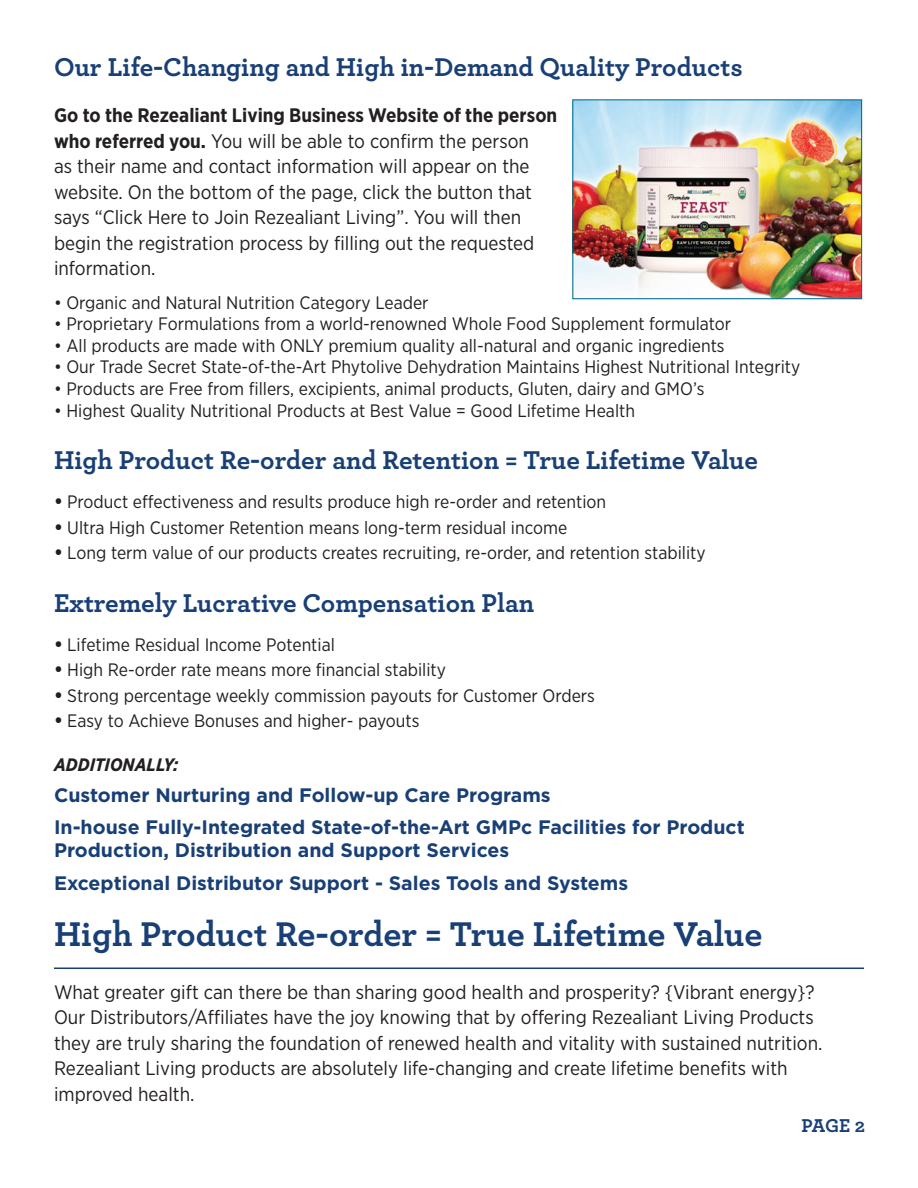
<style>
.page{position:relative;width:918px;height:1188px;background:#fff}
.page>*{position:absolute;margin:0;border:0;box-sizing:border-box;transform-origin:0 0}
.t1{font:700 36px "Archer";color:#183f76}
.t2{font:700 27px "Archer";color:#183f76}
.t3{font:19.5px/25.5px "Gotham Narrow";color:#231f20}
.t4{font:700 19.5px/23.4px "Gotham";color:#183f76}
.t5{font:700 19.5px "Archer";color:#183f76}
.t6{font:18px "Gotham Narrow";color:#231f20}
.t7{font:italic 700 18px "Gotham Narrow";color:#231f20}
.s1{font-weight:700}
.s2{font-weight:700;font-size:19.5px}
</style>
<div class="page">
<hr style="left:54px;top:968px;width:810px;height:1px;background:#183f76">
<img style="left:574px;top:101px;width:286px;height:196px">
<div style="left:572px;top:99px;width:290px;height:200px;border:1px solid #00718f"></div>
<p class="t2" style="left:54px;top:45px;width:690px">Our Life-Changing and High in-Demand Quality Products</p>
<p class="t3" style="left:54px;top:102px;width:505px"><span class="s1">Go to the Rezealiant Living Business Website of the person who referred you.</span> You will be able to confirm the person<br>as their name and contact information will appear on the website. On the bottom of the page, click the button that says “Click Here to Join Rezealiant Living”. You will then begin the registration process by filling out the requested information.</p>
<p class="t6" style="left:54px;top:291px;width:376px">• Organic and Natural Nutrition Category Leader</p>
<p class="t6" style="left:54px;top:313px;width:679px">• Proprietary Formulations from a world-renowned Whole Food Supplement formulator</p>
<p class="t6" style="left:54px;top:334px;width:672px">• All products are made with ONLY premium quality all-natural and organic ingredients</p>
<p class="t6" style="left:54px;top:356px;width:748px">• Our Trade Secret State-of-the-Art Phytolive Dehydration Maintains Highest Nutritional Integrity</p>
<p class="t6" style="left:54px;top:378px;width:652px">• Products are Free from fillers, excipients, animal products, Gluten, dairy and GMO’s</p>
<p class="t6" style="left:54px;top:399px;width:583px">• Highest Quality Nutritional Products at Best Value = Good Lifetime Health</p>
<p class="t2" style="left:54px;top:439px;width:706px">High Product Re-order and Retention = True Lifetime Value</p>
<p class="t6" style="left:54px;top:491px;width:554px"><span class="s2">•</span> Product effectiveness and results produce high re-order and retention</p>
<p class="t6" style="left:54px;top:516px;width:515px"><span class="s2">•</span> Ultra High Customer Retention means long-term residual income</p>
<p class="t6" style="left:54px;top:542px;width:653px"><span class="s2">•</span> Long term value of our products creates recruiting, re-order, and retention stability</p>
<p class="t2" style="left:54px;top:582px;width:482px">Extremely Lucrative Compensation Plan</p>
<p class="t6" style="left:54px;top:634px;width:282px"><span class="s2">•</span> Lifetime Residual Income Potential</p>
<p class="t6" style="left:54px;top:659px;width:394px"><span class="s2">•</span> High Re-order rate means more financial stability</p>
<p class="t6" style="left:54px;top:685px;width:542px"><span class="s2">•</span> Strong percentage weekly commission payouts for Customer Orders</p>
<p class="t6" style="left:54px;top:710px;width:367px"><span class="s2">•</span> Easy to Achieve Bonuses and higher- payouts</p>
<p class="t7" style="left:54px;top:753px;width:126px">ADDITIONALLY:</p>
<p class="t4" style="left:54px;top:783px;width:498px">Customer Nurturing and Follow-up Care Programs</p>
<p class="t4" style="left:54px;top:815px;width:692px">In-house Fully-Integrated State-of-the-Art GMPc Facilities for Product<br>Production, Distribution and Support Services</p>
<p class="t4" style="left:54px;top:871px;width:576px">Exceptional Distributor Support - Sales Tools and Systems</p>
<p class="t1" style="left:54px;top:906px;width:710px">High Product Re-order = True Lifetime Value</p>
<p class="t3" style="left:54px;top:979px;width:762px">What greater gift can there be than sharing good health and prosperity? {Vibrant energy}?</p>
<p class="t3" style="left:54px;top:1005px;width:770px">Our Distributors/Affiliates have the joy knowing that by offering Rezealiant Living Products they are truly sharing the foundation of renewed health and vitality with sustained nutrition.<br>Rezealiant Living products are absolutely life-changing and create lifetime benefits with improved health.</p>
<p class="t5" style="left:802px;top:1110px;width:65px">PAGE 2</p>
</div>
